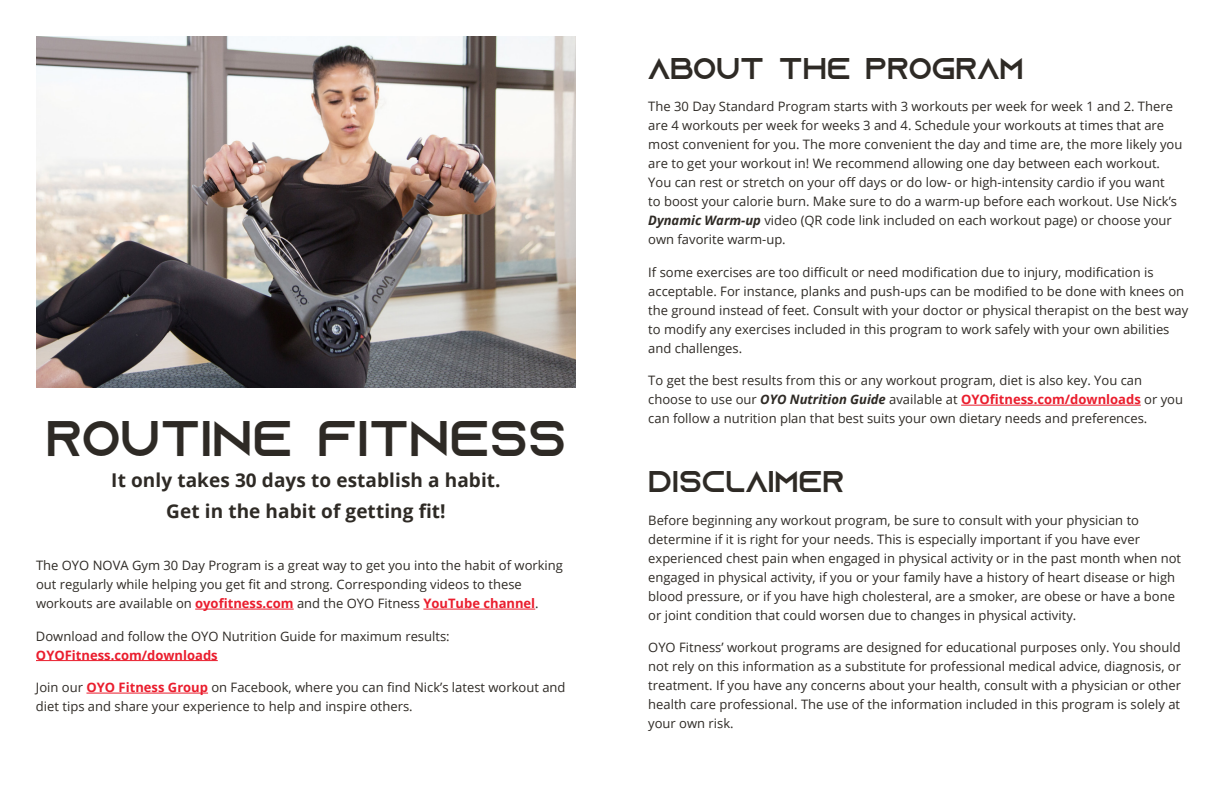
<style>
.page{position:relative;width:1224px;height:792px;background:#fff}
.page>*{position:absolute;margin:0;border:0;box-sizing:border-box;transform-origin:0 0}
.t1{font:50px "Azonix";letter-spacing:.005em;color:#2e2a25}
.t2{font:30px "Azonix";color:#2e2a25}
.t3{font:700 19px/31px "Open Sans";letter-spacing:.005em;color:#2e2a25;text-align:center}
.t4{font:13px/19px "Open Sans";color:#2e2a25}
.t5{font:700 13px "Open Sans";color:#ea1d2d}
.s1{font-weight:700;color:#ea1d2d}
.s2{font-weight:700;font-style:italic}
</style>
<div class="page">
<img style="left:36px;top:36px;width:540px;height:351px">
<hr style="left:195px;top:609px;width:99px;height:1px;background:#ea1d2d">
<hr style="left:423px;top:609px;width:112px;height:1px;background:#ea1d2d">
<hr style="left:36px;top:660px;width:182px;height:1px;background:#ea1d2d">
<hr style="left:86px;top:693px;width:122px;height:1px;background:#ea1d2d">
<hr style="left:961px;top:405px;width:180px;height:1px;background:#ea1d2d">
<h1 class="t1" style="left:46px;top:417px;width:522px">ROUTINE FITNESS</h1>
<h3 class="t3" style="left:111px;top:464px;width:391px">It only takes 30 days to establish a habit.<br>Get in the habit of getting fit!</h3>
<p class="t4" style="left:36px;top:556px;width:529px">The OYO NOVA Gym 30 Day Program is a great way to get you into the habit of working out regularly while helping you get fit and strong. Corresponding videos to these workouts are available on <span class="s1">oyofitness.com</span> and the OYO Fitness <span class="s1">YouTube channel</span>.</p>
<p class="t4" style="left:36px;top:626px;width:415px">Download and follow the OYO Nutrition Guide for maximum results:</p>
<p class="t5" style="left:36px;top:646px;width:183px">OYOFitness.com/downloads</p>
<p class="t4" style="left:36px;top:678px;width:531px">Join our <span class="s1">OYO Fitness Group</span> on Facebook, where you can find Nick’s latest workout and diet tips and share your experience to help and inspire others.</p>
<h2 class="t2" style="left:648px;top:55px;width:377px">ABOUT THE PROGRAM</h2>
<p class="t4" style="left:648px;top:97px;width:536px">The 30 Day Standard Program starts with 3 workouts per week for week 1 and 2. There are 4 workouts per week for weeks 3 and 4. Schedule your workouts at times that are most convenient for you. The more convenient the day and time are, the more likely you are to get your workout in! We recommend allowing one day between each workout.<br>You can rest or stretch on your off days or do low- or high-intensity cardio if you want<br>to boost your calorie burn. Make sure to do a warm-up before each workout. Use Nick’s <span class="s2">Dynamic Warm-up</span> video (QR code link included on each workout page) or choose your own favorite warm-up.</p>
<p class="t4" style="left:648px;top:262px;width:542px">If some exercises are too difficult or need modification due to injury, modification is acceptable. For instance, planks and push-ups can be modified to be done with knees on the ground instead of feet. Consult with your doctor or physical therapist on the best way to modify any exercises included in this program to work safely with your own abilities and challenges.</p>
<p class="t4" style="left:648px;top:371px;width:536px">To get the best results from this or any workout program, diet is also key. You can choose to use our <span class="s2">OYO Nutrition Guide</span> available at <span class="s1">OYOfitness.com/downloads</span> or you can follow a nutrition plan that best suits your own dietary needs and preferences.</p>
<h2 class="t2" style="left:648px;top:469px;width:198px">DISCLAIMER</h2>
<p class="t4" style="left:648px;top:510px;width:534px">Before beginning any workout program, be sure to consult with your physician to determine if it is right for your needs. This is especially important if you have ever experienced chest pain when engaged in physical activity or in the past month when not engaged in physical activity, if you or your family have a history of heart disease or high blood pressure, or if you have high cholesteral, are a smoker, are obese or have a bone or joint condition that could worsen due to changes in physical activity.</p>
<p class="t4" style="left:648px;top:638px;width:534px;text-align:justify">OYO Fitness’ workout programs are designed for educational purposes only. You should not rely on this information as a substitute for professional medical advice, diagnosis, or treatment. If you have any concerns about your health, consult with a physician or other health care professional. The use of the information included in this program is solely at your own risk.</p>
</div>
